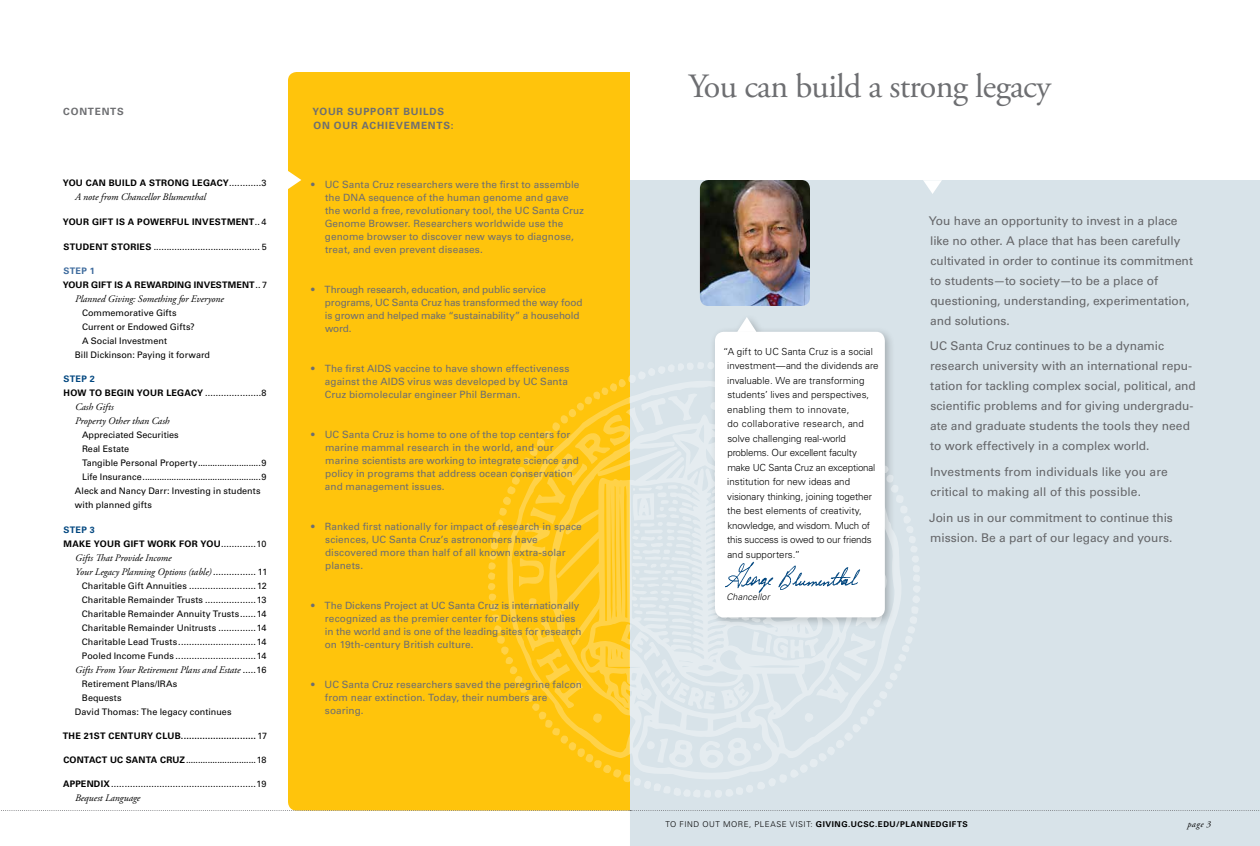
<style>
.page{position:relative;width:1260px;height:846px;background:#fff}
.page>*{position:absolute;margin:0;border:0;box-sizing:border-box;transform-origin:0 0}
.t1{font:34px "Adobe Garamond Pro";letter-spacing:-.02em;color:#6d6e71}
.t2{font:12px/20px "Univers LT Std";color:#656669}
.t3{font:10px/13px "Univers LT Std";letter-spacing:.005em;color:#6d6e71}
.t4{font:italic 10px/14px "Adobe Garamond Pro";color:#000}
.t5{font:700 10px/14px "Univers LT Std";letter-spacing:.08em;color:#6d6e71}
.t6{font:300 9.8px/14.5px "Univers LT Std";color:#000}
.t7{font:9px/14px "Univers LT Std";letter-spacing:.005em;color:#000}
.t8{font:700 9px/14px "Univers LT Std";letter-spacing:.03em;color:#000}
.t9{font:italic 300 9px "Univers LT Std";letter-spacing:.015em;color:#000}
.t10{font:italic 9px "Adobe Garamond Pro";color:#000}
.t11{font:700 8px "Univers LT Std";letter-spacing:.07em;color:#000}
.s1{font-weight:400}
.s2{font-weight:700}
.s3{color:#3e6b9d}
.s4{font-weight:700;color:#00467f}
.s5{color:#00467f}
.s6{font-family:"Univers LT Std";font-style:normal;font-size:9px}
.s7{font-weight:300}
</style>
<div class="page">
<div style="left:630px;top:180px;width:630px;height:666px;background:#d8e3e9"></div>
<div style="left:288px;top:72px;width:342px;height:738px;background:#ffc40c"></div>
<div style="left:710px;top:313px;width:186px;height:315px;background:#000;opacity:.25"></div>
<svg style="left:715px;top:317px;width:170px;height:45px"></svg>
<svg style="left:488px;top:362px;width:433px;height:436px"></svg>
<img style="left:722px;top:559px;width:142px;height:34px">
<svg style="left:1px;top:810px;width:1259px;height:1px"></svg>
<img style="left:700px;top:180px;width:110px;height:126px">
<p class="t5" style="left:63px;top:105px;width:62px">CONTENTS</p>
<p class="t8" style="left:63px;top:176px;width:205px">YOU CAN BUILD A STRONG LEGACY<span class="s1">............3</span></p>
<p class="t4" style="left:75px;top:190px;width:132px">A note from Chancellor Blumenthal</p>
<p class="t8" style="left:63px;top:215px;width:205px">YOUR GIFT IS A POWERFUL INVESTMENT<span class="s1">.. 4</span></p>
<p class="t7" style="left:63px;top:240px;width:205px"><span class="s2">STUDENT STORIES</span> ......................................... 5</p>
<p class="t8" style="left:63px;top:264px;width:206px"><span class="s3">STEP 1<br></span>YOUR GIFT IS A REWARDING INVESTMENT<span class="s1">.. 7</span></p>
<p class="t4" style="left:75px;top:292px;width:150px">Planned Giving: Something for Everyone</p>
<p class="t7" style="left:82px;top:306px;width:96px">Commemorative Gifts</p>
<p class="t7" style="left:82px;top:320px;width:114px">Current or Endowed Gifts?</p>
<p class="t7" style="left:82px;top:334px;width:87px">A Social Investment</p>
<p class="t7" style="left:75px;top:348px;width:137px">Bill Dickinson: Paying it forward</p>
<p class="t7" style="left:63px;top:372px;width:205px"><span class="s4">STEP 2<br></span><span class="s2">HOW TO BEGIN YOUR LEGACY</span> .....................8</p>
<p class="t4" style="left:75px;top:400px;width:96px">Cash Gifts<br>Property Other than Cash</p>
<p class="t7" style="left:82px;top:428px;width:98px">Appreciated Securities</p>
<p class="t7" style="left:82px;top:442px;width:49px">Real Estate</p>
<p class="t7" style="left:82px;top:456px;width:186px">Tangible Personal Property..........................9</p>
<p class="t7" style="left:82px;top:470px;width:186px">Life Insurance.................................................9</p>
<p class="t7" style="left:75px;top:484px;width:187px">Aleck and Nancy Darr: Investing in students</p>
<p class="t7" style="left:75px;top:498px;width:78px">with planned gifts</p>
<p class="t8" style="left:63px;top:523px;width:205px"><span class="s5">STEP 3<br></span>MAKE YOUR GIFT WORK FOR YOU<span class="s1">.............10</span></p>
<p class="t4" style="left:75px;top:551px;width:194px">Gifts That Provide Income<br>Your Legacy Planning Options (table) <span class="s6">................ 11</span></p>
<p class="t7" style="left:82px;top:579px;width:186px;text-align:justify">Charitable Gift Annuities .........................12<br>Charitable Remainder Trusts ...................13<br>Charitable Remainder Annuity Trusts......14<br>Charitable Remainder Unitrusts ..............14<br>Charitable Lead Trusts.............................14<br>Pooled Income Funds ..............................14</p>
<p class="t4" style="left:75px;top:663px;width:193px">Gifts From Your Retirement Plans and Estate <span class="s6">.....16</span></p>
<p class="t7" style="left:82px;top:677px;width:97px">Retirement Plans/IRAs</p>
<p class="t7" style="left:82px;top:691px;width:41px">Bequests</p>
<p class="t7" style="left:75px;top:705px;width:158px">David Thomas: The legacy continues</p>
<p class="t8" style="left:63px;top:729px;width:206px">THE 21ST CENTURY CLUB............................ <span class="s1">17</span></p>
<p class="t7" style="left:63px;top:753px;width:205px"><span class="s2">CONTACT UC SANTA CRUZ</span>.............................18</p>
<p class="t7" style="left:63px;top:777px;width:205px"><span class="s2">APPENDIX</span> ......................................................19</p>
<p class="t4" style="left:75px;top:791px;width:67px">Bequest Language</p>
<p class="t5" style="left:312px;top:105px;width:143px">YOUR SUPPORT BUILDS<br>ON OUR ACHIEVEMENTS:</p>
<p class="t3" style="left:325px;top:178px;width:261px;text-indent:-13px">• UC Santa Cruz researchers were the first to assemble the DNA sequence of the human genome and gave the world a free, revolutionary tool, the UC Santa Cruz Genome Browser. Researchers worldwide use the genome browser to discover new ways to diagnose, treat, and even prevent diseases.</p>
<p class="t3" style="left:325px;top:283px;width:259px;text-indent:-14px">• Through research, education, and public service programs, UC Santa Cruz has transformed the way food is grown and helped make “sustainability” a household word.</p>
<p class="t3" style="left:325px;top:362px;width:246px;text-indent:-14px">• The first AIDS vaccine to have shown effectiveness against the AIDS virus was developed by UC Santa<br>Cruz biomolecular engineer Phil Berman.</p>
<p class="t3" style="left:325px;top:428px;width:256px;text-indent:-14px">• UC Santa Cruz is home to one of the top centers for marine mammal research in the world, and our marine scientists are working to integrate science and policy in programs that address ocean conservation and management issues.</p>
<p class="t3" style="left:325px;top:520px;width:258px;text-indent:-14px">• Ranked first nationally for impact of research in space sciences, UC Santa Cruz’s astronomers have discovered more than half of all known extra-solar planets.</p>
<p class="t3" style="left:325px;top:599px;width:258px;text-indent:-13px">• The Dickens Project at UC Santa Cruz is internationally recognized as the premier center for Dickens studies in the world and is one of the leading sites for research on 19th-century British culture.</p>
<p class="t3" style="left:325px;top:678px;width:258px;text-indent:-14px">• UC Santa Cruz researchers saved the peregrine falcon from near extinction. Today, their numbers are soaring.</p>
<h1 class="t1" style="left:688px;top:65px;width:364px">You can build a strong legacy</h1>
<p class="t6" style="left:727px;top:344px;width:153px;text-indent:-4px">“A gift to UC Santa Cruz is a social investment—and the dividends are invaluable. We are transforming students’ lives and perspectives, enabling them to innovate,<br>do collaborative research, and solve challenging real-world problems. Our excellent faculty make UC Santa Cruz an exceptional institution for new ideas and visionary thinking, joining together the best elements of creativity, knowledge, and wisdom. Much of this success is owed to our friends and supporters.”</p>
<p class="t9" style="left:727px;top:592px;width:45px">Chancellor</p>
<p class="t2" style="left:929px;top:211px;width:266px">You have an opportunity to invest in a place like no other. A place that has been carefully cultivated in order to continue its commitment to students—to society—to be a place of questioning, understanding, experimentation, and solutions.</p>
<p class="t2" style="left:930px;top:336px;width:268px">UC Santa Cruz continues to be a dynamic research university with an international repu&shy;tation for tackling complex social, political, and scientific problems and for giving undergradu&shy;ate and graduate students the tools they need to work effectively in a complex world.</p>
<p class="t2" style="left:930px;top:462px;width:239px">Investments from individuals like you are critical to making all of this possible.</p>
<p class="t2" style="left:929px;top:508px;width:245px">Join us in our commitment to continue this mission. Be a part of our legacy and yours.</p>
<p class="t11" style="left:665px;top:820px;width:304px"><span class="s7">TO FIND OUT MORE, PLEASE VISIT:</span> GIVING.UCSC.EDU/PLANNEDGIFTS</p>
<p class="t10" style="left:1187px;top:819px;width:25px">page 3</p>
</div>
